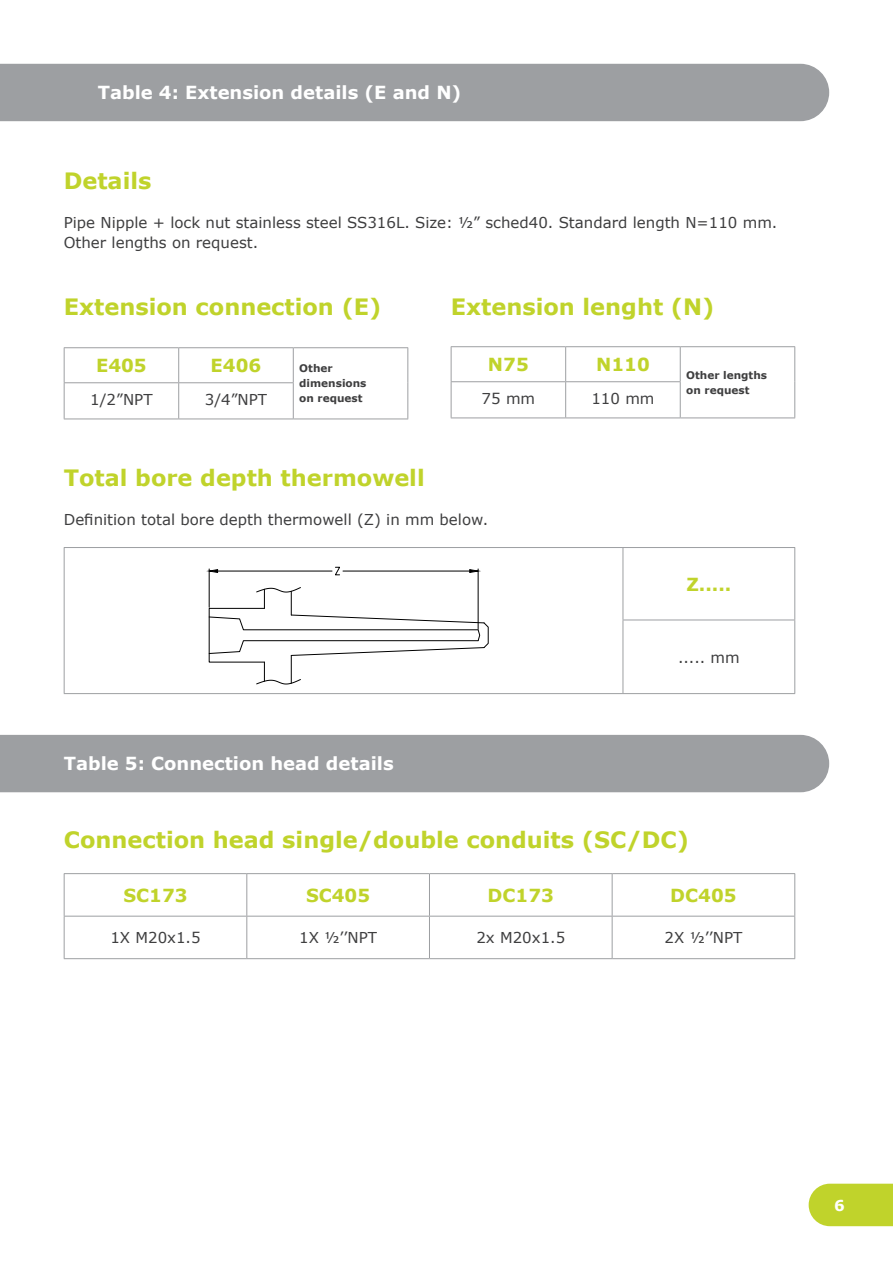
<style>
.page{position:relative;width:893px;height:1263px;background:#fff}
.page>*{position:absolute;margin:0;border:0;box-sizing:border-box;transform-origin:0 0}
.t1{font:700 22.5px "Verdana";color:#c0d32b}
.t2{font:700 18px "Verdana";color:#fff}
.t3{font:700 18px "Verdana";color:#c0d32b}
.t4{font:15px/19.5px "Verdana";color:#3e3e3f}
.t5{font:700 15px "Verdana";color:#fff}
.t6{font:700 10.5px/15px "Verdana";color:#3e3e3f}
</style>
<div class="page">
<div style="left:809px;top:1184px;width:84px;height:42px;background:#c0d32b"></div>
<div style="left:0;top:64px;width:829px;height:57px;background:#9d9fa2"></div>
<hr style="left:64px;top:347px;width:115px;height:1px;background:#9d9fa2">
<hr style="left:64px;top:348px;width:1px;height:34px;background:#9d9fa2">
<hr style="left:179px;top:347px;width:114px;height:1px;background:#9d9fa2">
<hr style="left:178px;top:348px;width:1px;height:34px;background:#9d9fa2">
<hr style="left:293px;top:347px;width:115px;height:1px;background:#9d9fa2">
<hr style="left:293px;top:348px;width:1px;height:34px;background:#9d9fa2">
<hr style="left:407px;top:348px;width:1px;height:35px;background:#9d9fa2">
<hr style="left:64px;top:382px;width:115px;height:1px;background:#9d9fa2">
<hr style="left:64px;top:383px;width:1px;height:36px;background:#9d9fa2">
<hr style="left:179px;top:382px;width:115px;height:1px;background:#9d9fa2">
<hr style="left:178px;top:383px;width:1px;height:36px;background:#9d9fa2">
<hr style="left:293px;top:383px;width:1px;height:36px;background:#9d9fa2">
<hr style="left:407px;top:383px;width:1px;height:36px;background:#9d9fa2">
<hr style="left:64px;top:419px;width:115px;height:1px;background:#9d9fa2">
<hr style="left:179px;top:419px;width:114px;height:1px;background:#9d9fa2">
<hr style="left:293px;top:419px;width:115px;height:1px;background:#9d9fa2">
<hr style="left:451px;top:346px;width:115px;height:1px;background:#9d9fa2">
<hr style="left:451px;top:347px;width:1px;height:34px;background:#9d9fa2">
<hr style="left:566px;top:346px;width:114px;height:1px;background:#9d9fa2">
<hr style="left:565px;top:347px;width:1px;height:34px;background:#9d9fa2">
<hr style="left:680px;top:346px;width:115px;height:1px;background:#9d9fa2">
<hr style="left:680px;top:347px;width:1px;height:34px;background:#9d9fa2">
<hr style="left:794px;top:347px;width:1px;height:35px;background:#9d9fa2">
<hr style="left:451px;top:381px;width:115px;height:1px;background:#9d9fa2">
<hr style="left:451px;top:382px;width:1px;height:35px;background:#9d9fa2">
<hr style="left:566px;top:381px;width:115px;height:1px;background:#9d9fa2">
<hr style="left:565px;top:382px;width:1px;height:35px;background:#9d9fa2">
<hr style="left:680px;top:382px;width:1px;height:35px;background:#9d9fa2">
<hr style="left:794px;top:382px;width:1px;height:35px;background:#9d9fa2">
<hr style="left:451px;top:417px;width:115px;height:1px;background:#9d9fa2">
<hr style="left:566px;top:417px;width:114px;height:1px;background:#9d9fa2">
<hr style="left:680px;top:417px;width:115px;height:1px;background:#9d9fa2">
<hr style="left:64px;top:547px;width:559px;height:1px;background:#9d9fa2">
<hr style="left:64px;top:548px;width:1px;height:72px;background:#9d9fa2">
<hr style="left:623px;top:547px;width:172px;height:1px;background:#9d9fa2">
<hr style="left:623px;top:548px;width:1px;height:72px;background:#9d9fa2">
<hr style="left:794px;top:548px;width:1px;height:72px;background:#9d9fa2">
<hr style="left:64px;top:620px;width:1px;height:73px;background:#9d9fa2">
<hr style="left:623px;top:620px;width:172px;height:1px;background:#9d9fa2">
<hr style="left:623px;top:620px;width:1px;height:73px;background:#9d9fa2">
<hr style="left:794px;top:620px;width:1px;height:73px;background:#9d9fa2">
<hr style="left:64px;top:693px;width:559px;height:1px;background:#9d9fa2">
<hr style="left:623px;top:693px;width:172px;height:1px;background:#9d9fa2">
<svg style="left:206px;top:566px;width:283px;height:119px"></svg>
<div style="left:0;top:735px;width:829px;height:57px;background:#9d9fa2"></div>
<hr style="left:64px;top:873px;width:183px;height:1px;background:#9d9fa2">
<hr style="left:64px;top:874px;width:1px;height:42px;background:#9d9fa2">
<hr style="left:247px;top:873px;width:182px;height:1px;background:#9d9fa2">
<hr style="left:246px;top:874px;width:1px;height:42px;background:#9d9fa2">
<hr style="left:429px;top:873px;width:183px;height:1px;background:#9d9fa2">
<hr style="left:429px;top:874px;width:1px;height:42px;background:#9d9fa2">
<hr style="left:612px;top:873px;width:183px;height:1px;background:#9d9fa2">
<hr style="left:612px;top:874px;width:1px;height:42px;background:#9d9fa2">
<hr style="left:794px;top:874px;width:1px;height:42px;background:#9d9fa2">
<hr style="left:64px;top:916px;width:183px;height:1px;background:#9d9fa2">
<hr style="left:64px;top:916px;width:1px;height:42px;background:#9d9fa2">
<hr style="left:247px;top:916px;width:182px;height:1px;background:#9d9fa2">
<hr style="left:246px;top:916px;width:1px;height:42px;background:#9d9fa2">
<hr style="left:429px;top:916px;width:183px;height:1px;background:#9d9fa2">
<hr style="left:429px;top:916px;width:1px;height:42px;background:#9d9fa2">
<hr style="left:612px;top:916px;width:183px;height:1px;background:#9d9fa2">
<hr style="left:612px;top:916px;width:1px;height:42px;background:#9d9fa2">
<hr style="left:794px;top:916px;width:1px;height:42px;background:#9d9fa2">
<hr style="left:64px;top:958px;width:183px;height:1px;background:#9d9fa2">
<hr style="left:247px;top:958px;width:182px;height:1px;background:#9d9fa2">
<hr style="left:429px;top:958px;width:183px;height:1px;background:#9d9fa2">
<hr style="left:612px;top:958px;width:183px;height:1px;background:#9d9fa2">
<p class="t2" style="left:98px;top:81px;width:365px">Table 4: Extension details (E and N)</p>
<h1 class="t1" style="left:64px;top:167px;width:89px">Details</h1>
<p class="t4" style="left:64px;top:213px;width:715px">Pipe Nipple + lock nut stainless steel SS316L. Size: ½” sched40. Standard length N=110 mm.<br>Other lengths on request.</p>
<h1 class="t1" style="left:64px;top:292px;width:319px">Extension connection (E)</h1>
<p class="t3" style="left:96px;top:354px;width:52px">E405</p>
<p class="t3" style="left:211px;top:354px;width:52px">E406</p>
<p class="t6" style="left:299px;top:361px;width:69px">Other dimensions</p>
<p class="t4" style="left:90px;top:390px;width:64px">1/2”NPT</p>
<p class="t4" style="left:205px;top:390px;width:64px">3/4”NPT</p>
<p class="t6" style="left:299px;top:391px;width:65px">on request</p>
<h1 class="t1" style="left:451px;top:292px;width:265px">Extension lenght (N)</h1>
<p class="t3" style="left:488px;top:353px;width:42px">N75</p>
<p class="t3" style="left:596px;top:353px;width:55px">N110</p>
<p class="t6" style="left:686px;top:368px;width:82px">Other lengths on request</p>
<p class="t4" style="left:482px;top:389px;width:55px">75 mm</p>
<p class="t4" style="left:591px;top:389px;width:65px">110 mm</p>
<h1 class="t1" style="left:64px;top:464px;width:362px">Total bore depth thermowell</h1>
<p class="t4" style="left:64px;top:510px;width:426px">Definition total bore depth thermowell (Z) in mm below.</p>
<p class="t2" style="left:64px;top:752px;width:331px">Table 5: Connection head details</p>
<p class="t3" style="left:686px;top:572px;width:46px">Z.....</p>
<p class="t4" style="left:678px;top:647px;width:63px">..... mm</p>
<h1 class="t1" style="left:64px;top:825px;width:627px">Connection head single/double conduits (SC/DC)</h1>
<p class="t3" style="left:123px;top:883px;width:66px">SC173</p>
<p class="t3" style="left:306px;top:883px;width:66px">SC405</p>
<p class="t3" style="left:488px;top:883px;width:68px">DC173</p>
<p class="t3" style="left:670px;top:883px;width:68px">DC405</p>
<p class="t4" style="left:110px;top:928px;width:92px">1X M20x1.5</p>
<p class="t4" style="left:299px;top:928px;width:79px">1X ½’’NPT</p>
<p class="t4" style="left:476px;top:928px;width:90px">2x M20x1.5</p>
<p class="t4" style="left:665px;top:928px;width:79px">2X ½’’NPT</p>
<p class="t5" style="left:834px;top:1195px;width:12px">6</p>
</div>
